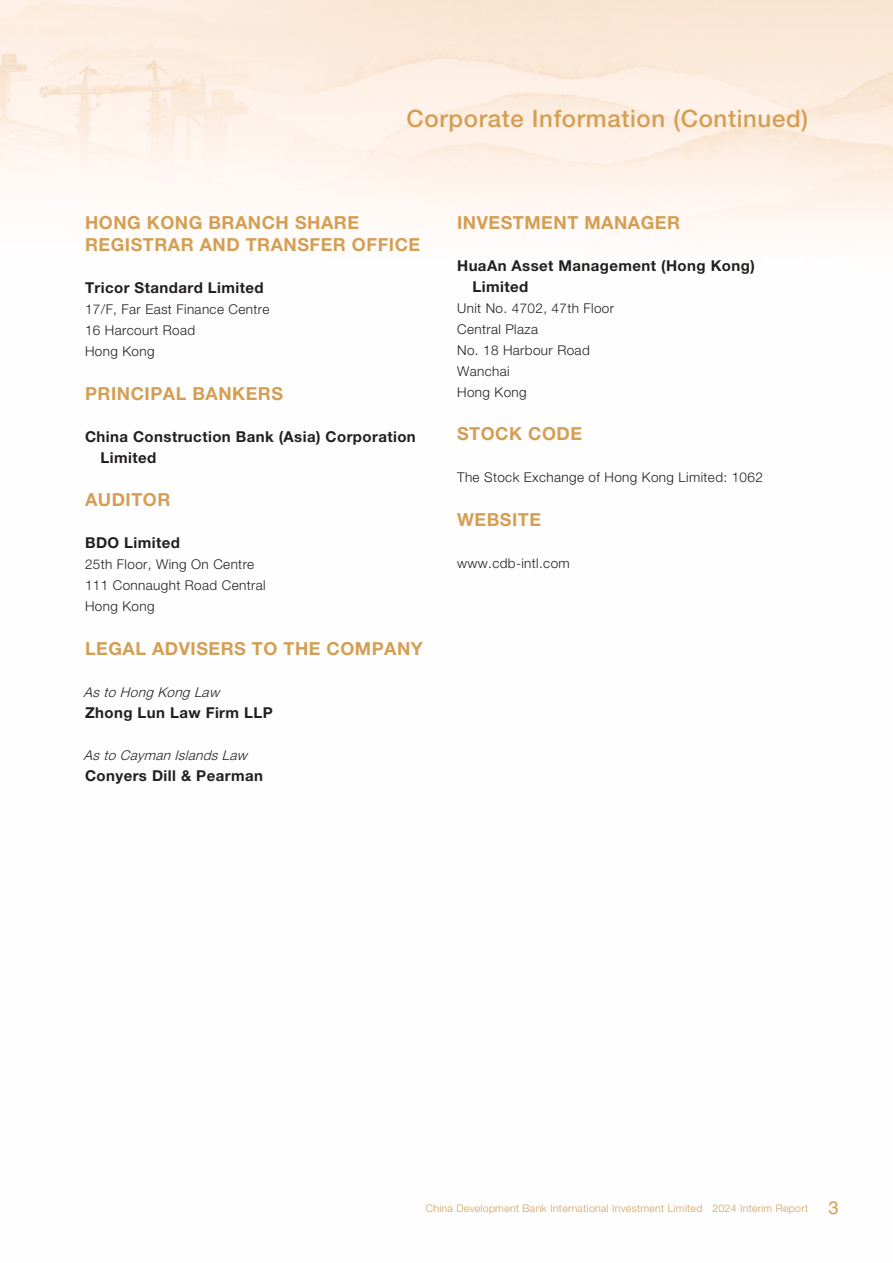
<style>
.page{position:relative;width:893px;height:1263px;background:#fff}
.page>*{position:absolute;margin:0;border:0;box-sizing:border-box;transform-origin:0 0}
.t1{font:500 24px "Helvetica Neue LT Std";letter-spacing:.03em;color:#d49f54}
.t2{font:700 18px/22.5px "Helvetica Neue LT Std";letter-spacing:.03em;color:#d49f54}
.t3{font:700 15px/21px "Helvetica Neue LT Std";letter-spacing:.03em;color:#231f20}
.t4{font:300 13.5px/21px "Helvetica Neue LT Std";letter-spacing:.03em;color:#231f20}
.t5{font:italic 300 13.5px "Helvetica Neue LT Std";color:#231f20}
.t6{font:300 10.5px "Helvetica Neue LT Std";letter-spacing:.03em;color:#d49f54}
.s1{font-family:"Helvetica LT Std";font-weight:400;font-size:18px}
</style>
<div class="page">
<h1 class="t1" style="left:406px;top:104px;width:403px">Corporate Information (Continued)</h1>
<h2 class="t2" style="left:85px;top:211px;width:337px">HONG KONG BRANCH SHARE<br>REGISTRAR AND TRANSFER OFFICE</h2>
<p class="t3" style="left:85px;top:277px;width:180px">Tricor Standard Limited</p>
<p class="t4" style="left:85px;top:299px;width:186px">17/F, Far East Finance Centre<br>16 Harcourt Road<br>Hong Kong</p>
<h2 class="t2" style="left:85px;top:382px;width:200px">PRINCIPAL BANKERS</h2>
<p class="t3" style="left:100px;top:425px;width:317px;text-indent:-15px">China Construction Bank (Asia) Corporation<br>Limited</p>
<h2 class="t2" style="left:85px;top:488px;width:87px">AUDITOR</h2>
<p class="t3" style="left:85px;top:532px;width:96px">BDO Limited</p>
<p class="t4" style="left:85px;top:554px;width:182px">25th Floor, Wing On Centre<br>111 Connaught Road Central<br>Hong Kong</p>
<h2 class="t2" style="left:85px;top:637px;width:339px">LEGAL ADVISERS TO THE COMPANY</h2>
<p class="t5" style="left:84px;top:684px;width:141px">Asto Hong Kong Law</p>
<p class="t3" style="left:85px;top:701px;width:189px">Zhong Lun Law Firm LLP</p>
<p class="t5" style="left:84px;top:747px;width:169px">Asto Cayman IslandsLaw</p>
<p class="t3" style="left:85px;top:764px;width:179px">Conyers Dill &amp; Pearman</p>
<h2 class="t2" style="left:457px;top:211px;width:224px">INVESTMENT MANAGER</h2>
<p class="t3" style="left:473px;top:254px;width:284px;text-indent:-15px">HuaAn Asset Management (Hong Kong)<br>Limited</p>
<p class="t4" style="left:457px;top:297px;width:158px">Unit No. 4702, 47th Floor<br>Central Plaza<br>No. 18 Harbour Road<br>Wanchai<br>Hong Kong</p>
<h2 class="t2" style="left:457px;top:422px;width:126px">STOCK CODE</h2>
<p class="t4" style="left:457px;top:467px;width:307px">The Stock Exchange of Hong Kong Limited: 1062</p>
<h2 class="t2" style="left:457px;top:508px;width:86px">WEBSITE</h2>
<p class="t4" style="left:457px;top:552px;width:114px">www.cdb-intl.com</p>
<p class="t6" style="left:426px;top:1202px;width:414px">China Development Bank International Investment Limited 2024 Interim Report <span class="s1">3</span></p>
</div>
